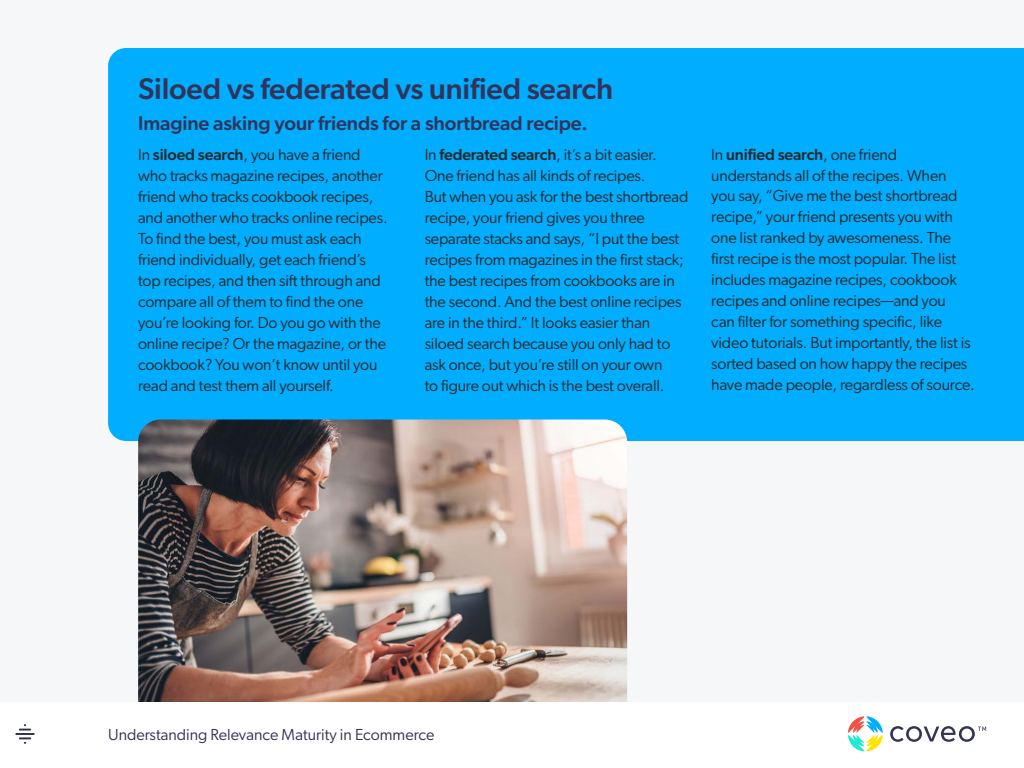
<style>
.page{position:relative;width:1024px;height:768px;background:#fff}
.page>*{position:absolute;margin:0;border:0;box-sizing:border-box;transform-origin:0 0}
.t1{font:500 30px "Gibson";letter-spacing:-.005em;color:#333357}
.t2{font:500 20px "Gibson";letter-spacing:-.005em;color:#333357}
.t3{font:16px/21px "Gibson";letter-spacing:-.01em;color:#282829}
.t4{font:16px "Gibson";color:#333357}
.s1{font-weight:500}
</style>
<div class="page">
<div style="left:0;top:0;width:1024px;height:702px;background:#f6f7f9"></div>
<svg style="left:890px;top:726px;width:96px;height:16px"></svg>
<svg style="left:848px;top:716px;width:35px;height:35px"></svg>
<svg style="left:16px;top:724px;width:18px;height:20px"></svg>
<div style="left:108px;top:48px;width:916px;height:393px;background:#00adff"></div>
<img style="left:138px;top:420px;width:489px;height:282px">
<h1 class="t1" style="left:138px;top:70px;width:477px">Siloed vs federated vs unified search</h1>
<p class="t2" style="left:138px;top:111px;width:451px">Imagine asking your friends for a shortbread recipe.</p>
<p class="t3" style="left:138px;top:143px;width:251px">In <span class="s1">siloed search</span>, you have a friend who tracks magazine recipes, another friend who tracks cookbook recipes, and another who tracks online recipes.<br>To find the best, you must ask each friend individually, get each friend’s top recipes, and then sift through and compare all of them to find the one you’re looking for. Do you go with the online recipe? Or the magazine, or the cookbook? You won’t know until you read and test them all yourself.</p>
<p class="t3" style="left:425px;top:143px;width:265px">In <span class="s1">federated search</span>, it’s a bit easier.<br>One friend has all kinds of recipes.<br>But when you ask for the best shortbread recipe, your friend gives you three separate stacks and says, “I put the best recipes from magazines in the first stack; the best recipes from cookbooks are in the second. And the best online recipes are in the third.” It looks easier than siloed search because you only had to ask once, but you’re still on your own<br>to figure out which is the best overall.</p>
<p class="t3" style="left:711px;top:143px;width:265px">In <span class="s1">unified search</span>, one friend understands all of the recipes. When you say, “Give me the best shortbread recipe,” your friend presents you with one list ranked by awesomeness. The first recipe is the most popular. The list includes magazine recipes, cookbook recipes and online recipes—and you<br>can filter for something specific, like video tutorials. But importantly, the list is sorted based on how happy the recipes have made people, regardless of source.</p>
<p class="t4" style="left:108px;top:724px;width:328px">Understanding Relevance Maturity in Ecommerce</p>
</div>
